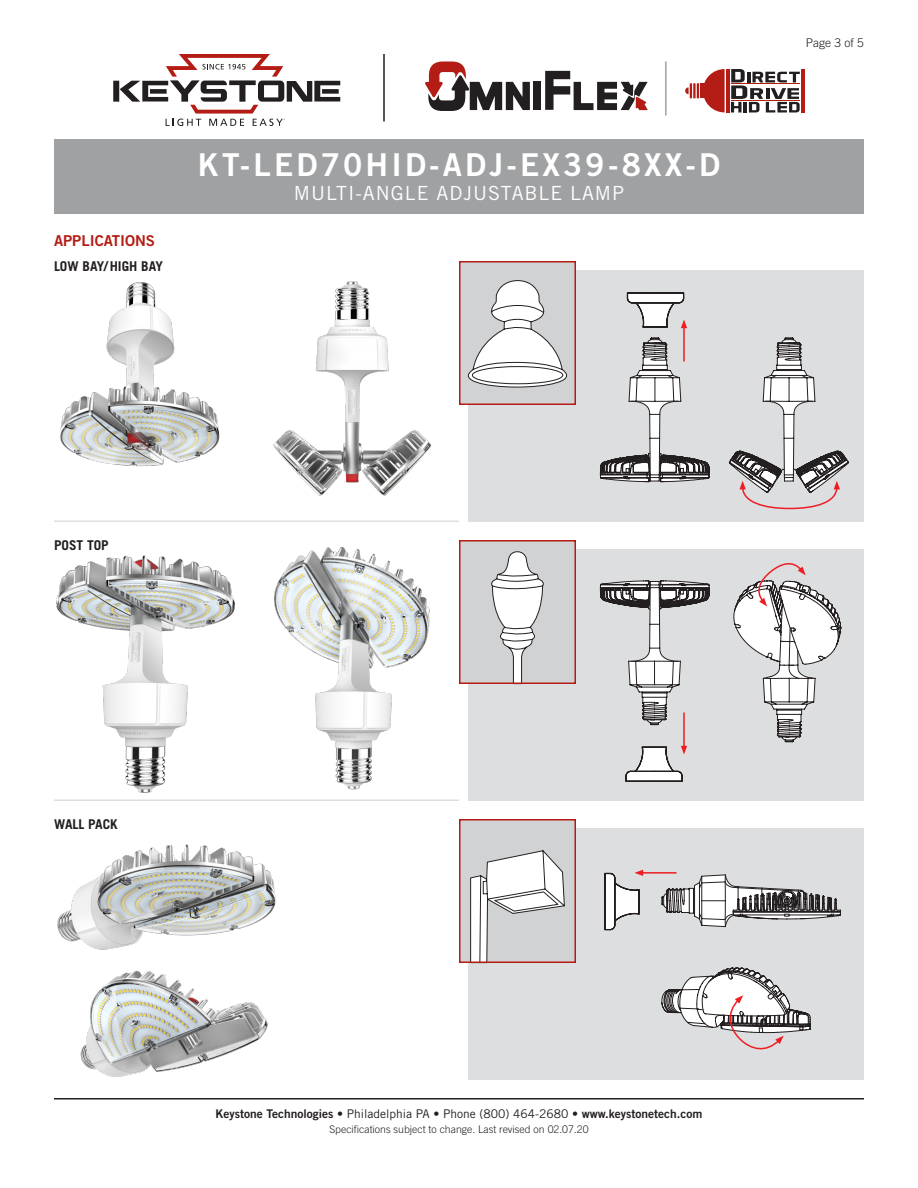
<style>
.page{position:relative;width:918px;height:1188px;background:#fff}
.page>*{position:absolute;margin:0;border:0;box-sizing:border-box;transform-origin:0 0}
.t1{font:31.5px "Trade Gothic Bold Two";letter-spacing:.1em;color:#fff}
.SubTitle{font:19.5px "Trade Gothic";letter-spacing:.05em;color:#fff}
.Heading_01{font:15px "Trade Gothic Bold Two";color:#b41d15}
.Heading_02{font:700 13.5px "Trade Gothic";color:#231f20}
.t2{font:12px "Trade Gothic Bold Two";color:#231f20}
.Page{font:300 12px "Trade Gothic";color:#231f20}
.Rev{font:300 10.5px "Trade Gothic";color:#231f20}
.s1{font-family:"Trade Gothic"}
</style>
<div class="page">
<hr style="left:54px;top:1098px;width:810px;height:2px;background:#231f20">
<div style="left:54px;top:140px;width:810px;height:74px;background:#a0a1a3"></div>
<img style="left:60px;top:282px;width:160px;height:185px">
<img style="left:273px;top:281px;width:159px;height:215px">
<img style="left:56px;top:555px;width:179px;height:238px">
<img style="left:273px;top:547px;width:157px;height:243px">
<img style="left:57px;top:844px;width:219px;height:106px">
<img style="left:80px;top:970px;width:188px;height:107px">
<div style="left:468px;top:270px;width:396px;height:252px;background:#dddee0"></div>
<svg style="left:600px;top:337px;width:110px;height:145px"></svg>
<hr style="left:683px;top:326px;width:2px;height:36px;background:#ee1d23">
<svg style="left:626px;top:292px;width:61px;height:36px"></svg>
<svg style="left:728px;top:337px;width:121px;height:173px"></svg>
<div style="left:468px;top:549px;width:396px;height:252px;background:#dddee0"></div>
<svg style="left:600px;top:580px;width:110px;height:146px"></svg>
<hr style="left:683px;top:712px;width:2px;height:36px;background:#ee1d23">
<svg style="left:625px;top:746px;width:62px;height:36px"></svg>
<svg style="left:733px;top:563px;width:109px;height:180px"></svg>
<div style="left:459px;top:261px;width:117px;height:144px;background:#d1d2d4;border:2px solid #b41d15"></div>
<svg style="left:459px;top:276px;width:117px;height:112px"></svg>
<div style="left:459px;top:540px;width:117px;height:144px;background:#d1d2d4"></div>
<svg style="left:491px;top:551px;width:53px;height:130px"></svg>
<div style="left:459px;top:540px;width:117px;height:144px;border:2px solid #b41d15"></div>
<hr style="left:54px;top:520px;width:405px;height:2px;background:#dddee0">
<hr style="left:54px;top:800px;width:405px;height:1px;background:#dddee0">
<div style="left:468px;top:828px;width:396px;height:252px;background:#dddee0"></div>
<svg style="left:661px;top:872px;width:180px;height:56px"></svg>
<svg style="left:661px;top:967px;width:150px;height:83px"></svg>
<hr style="left:641px;top:872px;width:35px;height:2px;background:#ee1d23">
<svg style="left:604px;top:870px;width:39px;height:61px"></svg>
<div style="left:459px;top:819px;width:117px;height:144px;background:#d1d2d4"></div>
<svg style="left:470px;top:850px;width:95px;height:110px"></svg>
<div style="left:459px;top:819px;width:117px;height:144px;border:2px solid #b41d15"></div>
<hr style="left:383px;top:54px;width:2px;height:68px;background:#231f20">
<svg style="left:113px;top:54px;width:227px;height:72px"></svg>
<hr style="left:726px;top:69px;width:3px;height:43px;background:#b41d15">
<hr style="left:801px;top:69px;width:4px;height:43px;background:#b41d15">
<svg style="left:685px;top:69px;width:40px;height:43px"></svg>
<svg style="left:731px;top:69px;width:69px;height:44px"></svg>
<div style="left:533px;top:82px;width:8px;height:28px;background:#231f20"></div>
<svg style="left:425px;top:61px;width:105px;height:50px"></svg>
<svg style="left:545px;top:71px;width:103px;height:39px"></svg>
<hr style="left:665px;top:62px;width:2px;height:54px;background:#a0a1a3">
<p class="Heading_01" style="left:54px;top:231px;width:103px">APPLICATIONS</p>
<p class="Heading_02" style="left:54px;top:258px;width:111px">LOW BAY/HIGH BAY</p>
<p class="t1" style="left:198px;top:146px;width:524px">KT-LED70HID-ADJ-EX39-8XX-D</p>
<p class="SubTitle" style="left:294px;top:181px;width:332px">MULTI-ANGLE ADJUSTABLE LAMP</p>
<p class="Page" style="left:806px;top:36px;width:60px">Page 3 of 5</p>
<p class="Heading_02" style="left:54px;top:537px;width:56px">POST TOP</p>
<p class="Heading_02" style="left:54px;top:816px;width:65px">WALL PACK</p>
<p class="t2" style="left:216px;top:1106px;width:488px">Keystone Technologies <span class="s1">• Philadelphia PA • Phone (800) 464-2680 •</span> www.keystonetech.com</p>
<p class="Rev" style="left:329px;top:1123px;width:261px">Specifications subject to change. Last revised on 02.07.20</p>
</div>
